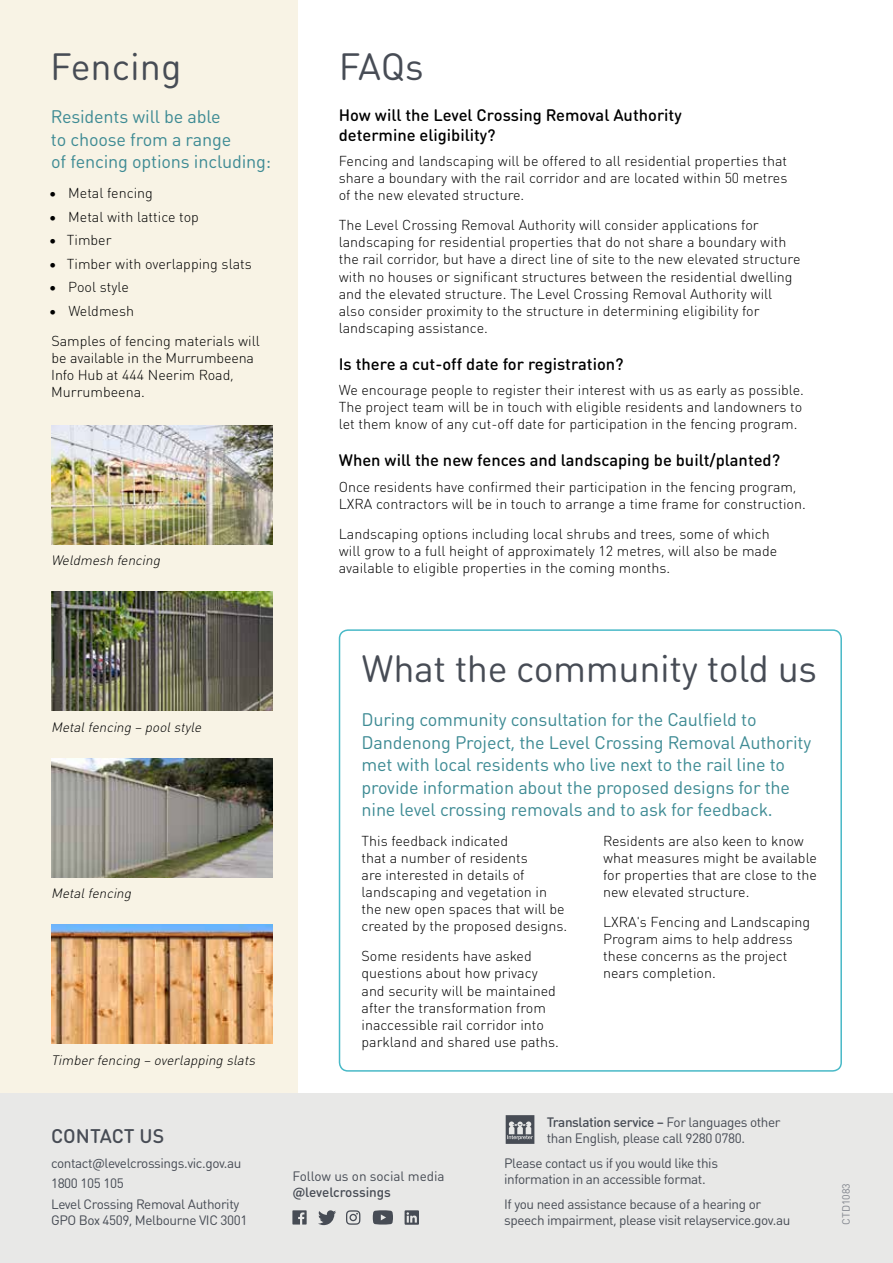
<style>
.page{position:relative;width:893px;height:1263px;background:#fff}
.page>*{position:absolute;margin:0;border:0;box-sizing:border-box;transform-origin:0 0}
.t1{font:37.5px "DIN Round OT";letter-spacing:-.01em;color:#474c55}
.t2{font:500 19.5px "DIN Round OT";color:#474c55}
.t3{font:18px/22.5px "DIN Round OT";letter-spacing:-.01em;color:#3e8b94}
.t4{font:500 16.5px/19.8px "DIN Round OT";color:#000}
.t5{font:300 14.25px/17.1px "DIN Round OT";color:#000}
.t6{font:13.5px/16.2px "DIN Round OT";letter-spacing:-.03em;color:#474c55}
.t7{font:italic 300 13.5px "DIN Round OT";color:#000}
.t8{font:13.5px "DIN Round OT";letter-spacing:-.005em;color:#474c55}
.t9{font:500 13.5px "DIN Round OT";letter-spacing:-.005em;color:#474c55}
.t10{font:10.5px "DIN Round OT";color:#81858d}
.s1{font-weight:500}
</style>
<div class="page">
<div style="left:0;top:0;width:298px;height:1148px;background:#f8f3e5"></div>
<img style="left:51px;top:425px;width:221px;height:119px">
<img style="left:51px;top:592px;width:221px;height:119px">
<img style="left:51px;top:758px;width:221px;height:119px">
<img style="left:51px;top:924px;width:221px;height:119px">
<div style="left:339px;top:629px;width:503px;height:443px;border:2px solid #48b9c7;border-radius:9px"></div>
<div style="left:0;top:1093px;width:893px;height:170px;background:#e8e8e7"></div>
<svg style="left:318px;top:1210px;width:18px;height:15px"></svg>
<svg style="left:292px;top:1210px;width:15px;height:14px"></svg>
<svg style="left:346px;top:1210px;width:14px;height:15px"></svg>
<svg style="left:373px;top:1210px;width:20px;height:14px"></svg>
<svg style="left:405px;top:1210px;width:14px;height:15px"></svg>
<svg style="left:506px;top:1115px;width:28px;height:29px"></svg>
<h1 class="t1" style="left:50px;top:43px;width:133px">Fencing</h1>
<p class="t3" style="left:51px;top:105px;width:222px">Residents will be able<br>to choose from a range<br>of fencing options including:</p>
<p class="t5" style="left:49px;top:184px;width:105px">• Metal fencing</p>
<p class="t5" style="left:49px;top:208px;width:151px">• Metal with lattice top</p>
<p class="t5" style="left:49px;top:231px;width:64px">• Timber</p>
<p class="t5" style="left:49px;top:255px;width:204px">• Timber with overlapping slats</p>
<p class="t5" style="left:49px;top:278px;width:81px">• Pool style</p>
<p class="t5" style="left:49px;top:296px;width:212px;line-height:29.8px">• Weldmesh<br>Samples of fencing materials will</p>
<p class="t5" style="left:51px;top:349px;width:204px">be available in the Murrumbeena<br>Info Hub at 444 Neerim Road,<br>Murrumbeena.</p>
<p class="t7" style="left:51px;top:552px;width:114px">Weldmesh fencing</p>
<h1 class="t1" style="left:339px;top:43px;width:87px">FAQs</h1>
<p class="t4" style="left:339px;top:105px;width:345px">How will the Level Crossing Removal Authority determine eligibility?</p>
<p class="t5" style="left:339px;top:152px;width:450px;text-align:justify">Fencing and landscaping will be offered to all residential properties that share a boundary with the rail corridor and are located within 50 metres of the new elevated structure.</p>
<p class="t5" style="left:339px;top:216px;width:463px">The Level Crossing Removal Authority will consider applications for landscaping for residential properties that do not share a boundary with the rail corridor, but have a direct line of site to the new elevated structure with no houses or significant structures between the residential dwelling and the elevated structure. The Level Crossing Removal Authority will also consider proximity to the structure in determining eligibility for landscaping assistance.</p>
<p class="t4" style="left:339px;top:353px;width:286px">Is there a cut-off date for registration?</p>
<p class="t5" style="left:339px;top:381px;width:467px;text-align:justify">We encourage people to register their interest with us as early as possible.<br>The project team will be in touch with eligible residents and landowners to let them know of any cut-off date for participation in the fencing program.</p>
<p class="t4" style="left:339px;top:450px;width:443px">When will the new fences and landscaping be built/planted?</p>
<p class="t5" style="left:339px;top:478px;width:469px">Once residents have confirmed their participation in the fencing program,<br>LXRA contractors will be in touch to arrange a time frame for construction.</p>
<p class="t5" style="left:339px;top:525px;width:440px">Landscaping options including local shrubs and trees, some of which will grow to a full height of approximately 12 metres, will also be made available to eligible properties in the coming months.</p>
<p class="t7" style="left:51px;top:719px;width:155px">Metalfencing – poolstyle</p>
<p class="t7" style="left:51px;top:885px;width:85px">Metalfencing</p>
<p class="t7" style="left:51px;top:1051px;width:209px">Timberfencing – overlapping slats</p>
<h2 class="t2" style="left:51px;top:1123px;width:115px">CONTACT US</h2>
<p class="t6" style="left:51px;top:1152px;width:192px;line-height:20.4px">contact@levelcrossings.vic.gov.au<br>1800 105 105<br>Level Crossing Removal Authority</p>
<p class="t6" style="left:51px;top:1211px;width:198px">GPO Box 4509, Melbourne VIC 3001</p>
<h1 class="t1" style="left:362px;top:645px;width:457px">What the community told us</h1>
<p class="t3" style="left:362px;top:708px;width:451px">During community consultation for the Caulfield to Dandenong Project, the Level Crossing Removal Authority met with local residents who live next to the rail line to provide information about the proposed designs for the nine level crossing removals and to ask for feedback.</p>
<p class="t5" style="left:362px;top:832px;width:207px">This feedback indicated<br>that a number of residents<br>are interested in details of landscaping and vegetation in the new open spaces that will be created by the proposed designs.</p>
<p class="t5" style="left:362px;top:947px;width:199px">Some residents have asked questions about how privacy and security will be maintained after the transformation from inaccessible rail corridor into parkland and shared use paths.</p>
<p class="t5" style="left:603px;top:832px;width:215px">Residents are also keen to know what measures might be available for properties that are close to the new elevated structure.</p>
<p class="t5" style="left:603px;top:913px;width:209px">LXRA's Fencing and Landscaping<br>Program aims to help address these concerns as the project nears completion.</p>
<p class="t8" style="left:292px;top:1167px;width:154px">Follow us on social media</p>
<p class="t9" style="left:292px;top:1183px;width:100px">@levelcrossings</p>
<p class="t6" style="left:547px;top:1113px;width:235px"><span class="s1">Translation service –</span> For languages other than English, please call 9280 0780.</p>
<p class="t6" style="left:504px;top:1154px;width:215px">Please contact us if you would like this information in an accessible format.</p>
<p class="t6" style="left:504px;top:1195px;width:288px">If you need assistance because of a hearing or speech impairment, please visit relayservice.gov.au</p>
<p class="t10" style="left:840px;top:1225px;width:43px;rotate:-90deg">CTD1083</p>
</div>
